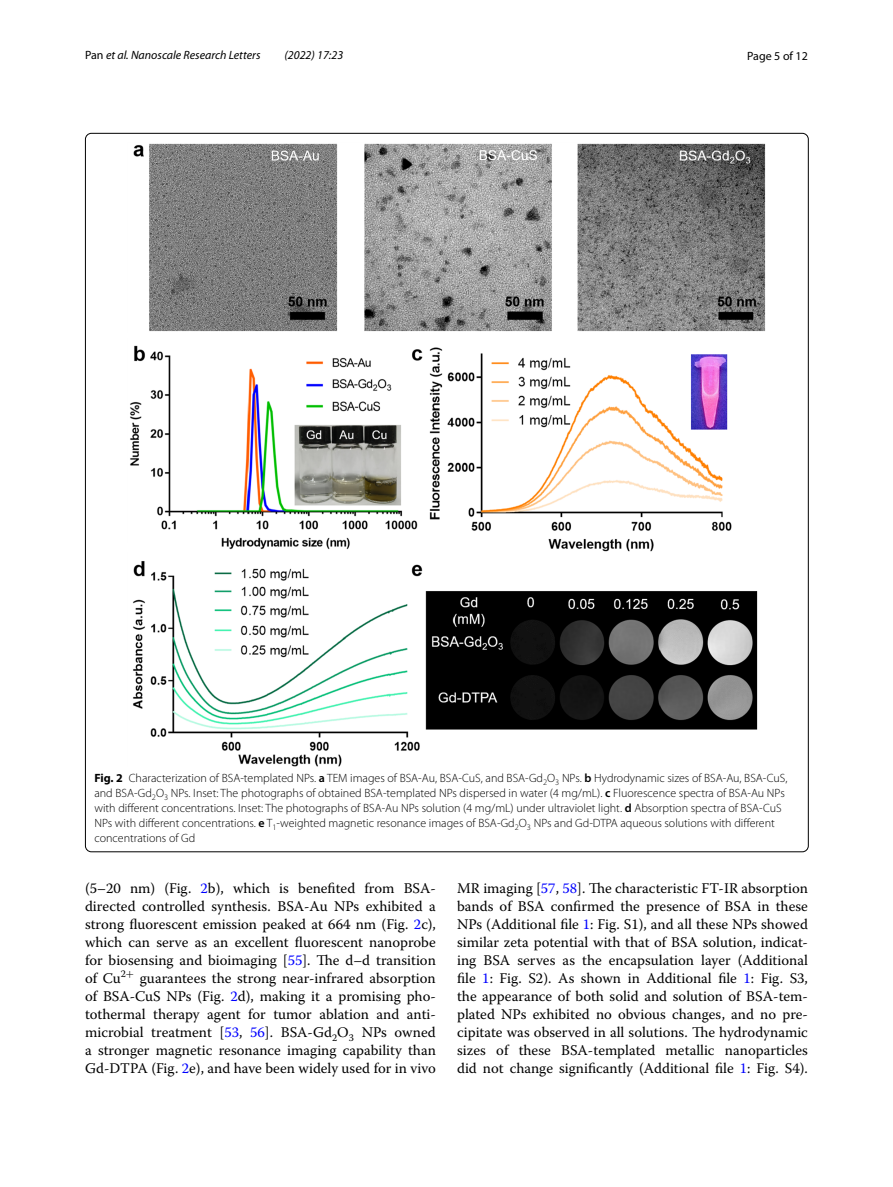
<style>
.page{position:relative;width:893px;height:1187px;background:#fff}
.page>*{position:absolute;margin:0;border:0;box-sizing:border-box;transform-origin:0 0}
.t1{font:14.7px/18px "Warnock Pro";color:#000;text-align:justify}
.t2{font:300 12px/15px "Myriad Pro";color:#000}
.t3{font:italic 12px "Myriad Pro";color:#000}
.t4{font:12px "Myriad Pro";color:#000}
.s1{font-style:normal}
.s2{font-weight:700}
.s3{font-weight:600}
.s4{color:#00f}
</style>
<div class="page">
<img style="left:130px;top:143px;width:636px;height:623px">
<p class="t3" style="left:85px;top:48px;width:177px"><span class="s1">Pan</span> et al. Nanoscale Research Letters</p>
<p class="t3" style="left:284px;top:48px;width:60px">(2022) 17:23</p>
<p class="t4" style="left:747px;top:48px;width:62px">Page 5 of 12</p>
<p class="t2" style="left:94px;top:770px;width:695px"><span class="s2">Fig. 2</span> Characterization of BSA-templated NPs. <span class="s3">a</span> TEM images of BSA-Au, BSA-CuS, and BSA-Gd<sub>2</sub>O<sub>3</sub> NPs. <span class="s3">b</span> Hydrodynamic sizes of BSA-Au, BSA-CuS, and BSA-Gd<sub>2</sub>O<sub>3</sub> NPs. Inset: The photographs of obtained BSA-templated NPs dispersed in water (4 mg/mL). <span class="s3">c</span> Fluorescence spectra of BSA-Au NPs with different concentrations. Inset: The photographs of BSA-Au NPs solution (4 mg/mL) under ultraviolet light. <span class="s3">d</span> Absorption spectra of BSA-CuS NPs with different concentrations. <span class="s3">e</span> T<sub>1</sub>-weighted magnetic resonance images of BSA-Gd<sub>2</sub>O<sub>3</sub> NPs and Gd-DTPA aqueous solutions with different concentrations of Gd</p>
<p class="t1" style="left:85px;top:879px;width:352px">(5–20 nm) (Fig. <span class="s4">2</span>b), which is benefited from BSA&shy;directed controlled synthesis. BSA-Au NPs exhibited a strong fluorescent emission peaked at 664 nm (Fig. <span class="s4">2</span>c), which can serve as an excellent fluorescent nanoprobe for biosensing and bioimaging [<span class="s4">55</span>]. The d–d transition of Cu<sup>2</sup><sup>+</sup> guarantees the strong near-infrared absorption of BSA-CuS NPs (Fig. <span class="s4">2</span>d), making it a promising pho&shy;tothermal therapy agent for tumor ablation and anti&shy;microbial treatment [<span class="s4">53</span>, <span class="s4">56</span>]. BSA-Gd<sub>2</sub>O<sub>3</sub> NPs owned a stronger magnetic resonance imaging capability than Gd-DTPA (Fig. <span class="s4">2</span>e), and have been widely used for in vivo</p>
<p class="t1" style="left:457px;top:879px;width:352px">MR imaging [<span class="s4">57</span>, <span class="s4">58</span>]. The characteristic FT-IR absorption bands of BSA confirmed the presence of BSA in these NPs (Additional file <span class="s4">1</span>: Fig. S1), and all these NPs showed similar zeta potential with that of BSA solution, indicat&shy;ing BSA serves as the encapsulation layer (Additional file <span class="s4">1</span>: Fig. S2). As shown in Additional file <span class="s4">1</span>: Fig. S3, the appearance of both solid and solution of BSA-tem&shy;plated NPs exhibited no obvious changes, and no pre&shy;cipitate was observed in all solutions. The hydrodynamic sizes of these BSA-templated metallic nanoparticles did not change significantly (Additional file <span class="s4">1</span>: Fig. S4).</p>
</div>
